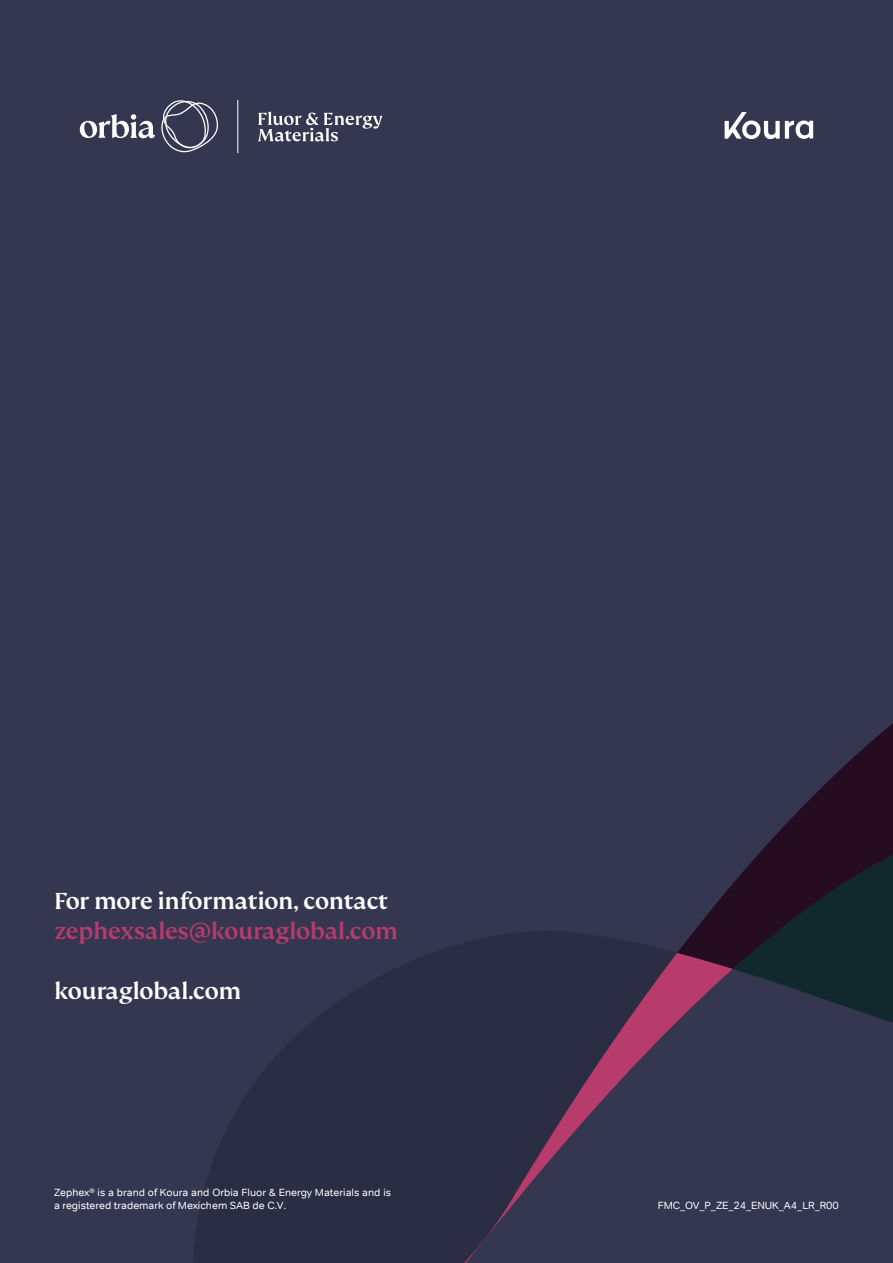
<style>
.page{position:relative;width:893px;height:1263px;background:#353750}
.page>*{position:absolute;margin:0;border:0;box-sizing:border-box;transform-origin:0 0}
.t1{font:500 25.5px "FS Kim";letter-spacing:-.01em;color:#fff}
.t2{font:500 25.5px "FS Kim";letter-spacing:-.01em;color:#b73b6b}
.t3{font:10.5px/12.6px "Tondo";color:#fff}
</style>
<div class="page">
<svg style="left:805px;top:723px;width:88px;height:300px"></svg>
<svg style="left:193px;top:804px;width:612px;height:459px"></svg>
<svg style="left:725px;top:112px;width:88px;height:27px"></svg>
<svg style="left:161px;top:100px;width:57px;height:52px"></svg>
<svg style="left:80px;top:114px;width:75px;height:24px"></svg>
<hr style="left:237px;top:100px;width:1px;height:53px;background:#fff">
<svg style="left:258px;top:112px;width:124px;height:29px"></svg>
<h1 class="t1" style="left:54px;top:887px;width:336px">For more information, contact</h1>
<h1 class="t2" style="left:54px;top:917px;width:345px">zephexsales@kouraglobal.com</h1>
<h1 class="t1" style="left:54px;top:977px;width:189px">kouraglobal.com</h1>
<p class="t3" style="left:54px;top:1186px;width:339px">Zephex<sup>®</sup> is a brand of Koura and Orbia Fluor &amp; Energy Materials and is a registered trademark of Mexichem SAB de C.V.</p>
<p class="t3" style="left:658px;top:1199px;width:183px">FMC_OV_P_ZE_24_ENUK_A4_LR_R00</p>
</div>
